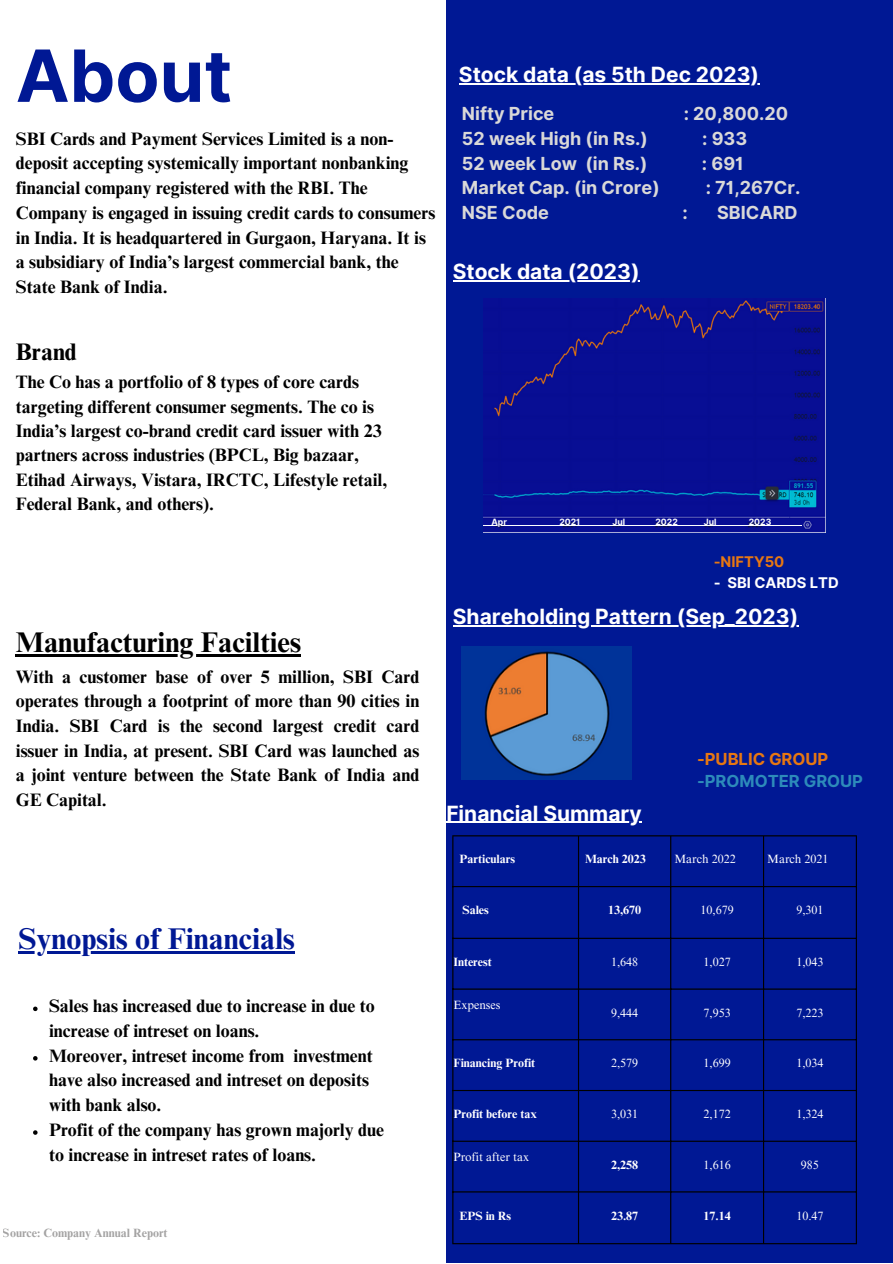
<style>
.page{position:relative;width:893px;height:1264px;background:#fff}
.page>*{position:absolute;margin:0;border:0;box-sizing:border-box;transform-origin:0 0}
.t1{font:700 72px "Inter";color:#001894}
.t2{font:700 30px "Times NRMT Pro";color:#001894}
.t3{font:700 28.5px "Times NRMT Pro";color:#000}
.t4{font:700 24px "Times NRMT Pro";color:#000}
.t5{font:700 21px "Inter";color:#fff}
.t6{font:700 18px/24.8px "Times NRMT Pro";color:#000}
.t7{font:700 18px "Inter";color:#dad9d8}
.t8{font:700 16.65px "Inter";color:#2d8bba}
.t9{font:700 16.65px "Inter";color:#e77712}
.t10{font:700 14.7px "Inter";color:#fff}
.t11{font:700 14.7px "Inter";color:#e77712}
.t12{font:12px "Times NRMT Pro";color:#fff}
.t13{font:700 12px "Times NRMT Pro";color:#fff}
.t14{font:700 12px "Times NRMT Pro";color:#444242}
.t15{font:700 8.7px "Inter";color:#fff}
</style>
<div class="page">
<div style="left:446px;top:0;width:446px;height:1262px;background:#001894"></div>
<hr style="left:452px;top:836px;width:1px;height:407px;background:#000">
<hr style="left:578px;top:836px;width:1px;height:407px;background:#000">
<hr style="left:670px;top:836px;width:1px;height:407px;background:#000">
<hr style="left:763px;top:836px;width:1px;height:407px;background:#000">
<hr style="left:855px;top:836px;width:1px;height:407px;background:#000">
<hr style="left:452px;top:835px;width:404px;height:1px;background:#000">
<hr style="left:452px;top:886px;width:404px;height:1px;background:#000">
<hr style="left:452px;top:937px;width:404px;height:1px;background:#000">
<hr style="left:452px;top:988px;width:404px;height:1px;background:#000">
<hr style="left:452px;top:1039px;width:404px;height:1px;background:#000">
<hr style="left:452px;top:1089px;width:404px;height:2px;background:#000">
<hr style="left:452px;top:1140px;width:404px;height:1px;background:#000">
<hr style="left:452px;top:1191px;width:404px;height:1px;background:#000">
<hr style="left:452px;top:1243px;width:404px;height:1px;background:#000">
<img style="left:462px;top:646px;width:169px;height:133px">
<div style="left:483px;top:298px;width:342px;height:234px;background:#080e94"></div>
<hr style="left:459px;top:83px;width:300px;height:1px;background:#fff">
<hr style="left:16px;top:654px;width:285px;height:2px;background:#000">
<hr style="left:453px;top:280px;width:186px;height:1px;background:#fff">
<hr style="left:453px;top:625px;width:345px;height:1px;background:#fff">
<hr style="left:446px;top:821px;width:196px;height:1px;background:#fff">
<hr style="left:18px;top:951px;width:277px;height:2px;background:#001894">
<svg style="left:33px;top:1006px;width:5px;height:5px"></svg>
<svg style="left:33px;top:1056px;width:5px;height:4px"></svg>
<svg style="left:33px;top:1130px;width:5px;height:4px"></svg>
<svg style="left:483px;top:525px;width:24px;height:1px"></svg>
<hr style="left:507px;top:525px;width:52px;height:1px;background:#fff">
<svg style="left:559px;top:525px;width:21px;height:1px"></svg>
<hr style="left:580px;top:525px;width:32px;height:1px;background:#fff">
<svg style="left:612px;top:525px;width:13px;height:1px"></svg>
<hr style="left:625px;top:525px;width:30px;height:1px;background:#fff">
<svg style="left:655px;top:525px;width:61px;height:1px"></svg>
<hr style="left:716px;top:525px;width:32px;height:1px;background:#fff">
<svg style="left:748px;top:525px;width:23px;height:1px"></svg>
<hr style="left:771px;top:525px;width:30px;height:1px;background:#fff">
<p class="t1" style="left:16px;top:33px;width:218px">About</p>
<p class="t6" style="left:16px;top:128px;width:421px">SBI Cards and Payment Services Limited is a non&shy;deposit accepting systemically important nonbanking financial company registered with the RBI. The Company is engaged in issuing credit cards to consumers in India. It is headquartered in Gurgaon, Haryana. It is a subsidiary of India’s largest commercial bank, the State Bank of India.</p>
<p class="t5" style="left:459px;top:62px;width:302px">Stock data (as 5th Dec 2023)</p>
<p class="t7" style="left:462px;top:103px;width:94px">Nifty Price</p>
<p class="t7" style="left:683px;top:103px;width:106px">: 20,800.20</p>
<p class="t7" style="left:462px;top:128px;width:187px">52 week High (in Rs.)</p>
<p class="t7" style="left:702px;top:128px;width:47px">: 933</p>
<p class="t7" style="left:462px;top:152px;width:187px">52 week Low (in Rs.)</p>
<p class="t7" style="left:702px;top:152px;width:43px">: 691</p>
<p class="t7" style="left:462px;top:177px;width:199px">Market Cap. (in Crore)</p>
<p class="t7" style="left:705px;top:177px;width:96px">: 71,267Cr.</p>
<p class="t7" style="left:462px;top:202px;width:88px">NSE Code</p>
<p class="t7" style="left:682px;top:202px;width:7px">:</p>
<p class="t7" style="left:717px;top:202px;width:82px">SBICARD</p>
<p class="t5" style="left:453px;top:259px;width:188px">Stock data (2023)</p>
<p class="t4" style="left:16px;top:342px;width:63px">Brand</p>
<p class="t6" style="left:16px;top:372px;width:373px">The Co has a portfolio of 8 types of core cards targeting different consumer segments. The co is India’s largest co-brand credit card issuer with 23 partners across industries (BPCL, Big bazaar, Etihad Airways, Vistara, IRCTC, Lifestyle retail, Federal Bank, and others).</p>
<p class="t3" style="left:16px;top:631px;width:287px">Manufacturing Facilties</p>
<p class="t6" style="left:16px;top:666px;width:405px;text-align:justify">With a customer base of over 5 million, SBI Card operates through a footprint of more than 90 cities in India. SBI Card is the second largest credit card issuer in India, at present. SBI Card was launched as a joint venture between the State Bank of India and GE Capital.</p>
<p class="t2" style="left:18px;top:927px;width:278px">Synopsis of Financials</p>
<p class="t6" style="left:49px;top:995px;width:327px">Sales has increased due to increase in due to increase of intreset on loans.</p>
<p class="t6" style="left:49px;top:1045px;width:325px">Moreover, intreset income from investment have also increased and intreset on deposits with bank also.</p>
<p class="t6" style="left:49px;top:1119px;width:336px">Profit of the company has grown majorly due to increase in intreset rates of loans.</p>
<p class="t14" style="left:3px;top:1228px;width:166px">Source: Company Annual Report</p>
<p class="t15" style="left:491px;top:516px;width:17px">Apr</p>
<p class="t15" style="left:559px;top:516px;width:22px">2021</p>
<p class="t15" style="left:612px;top:516px;width:14px">Jul</p>
<p class="t15" style="left:655px;top:516px;width:24px">2022</p>
<p class="t15" style="left:704px;top:516px;width:14px">Jul</p>
<p class="t15" style="left:748px;top:516px;width:24px">2023</p>
<p class="t11" style="left:713px;top:553px;width:72px">-NIFTY50</p>
<p class="t10" style="left:713px;top:573px;width:127px">- SBI CARDS LTD</p>
<p class="t5" style="left:453px;top:604px;width:347px">Shareholding Pattern (Sep_2023)</p>
<p class="t5" style="left:446px;top:800px;width:197px">Financial Summary</p>
<p class="t9" style="left:697px;top:748px;width:133px">-PUBLIC GROUP</p>
<p class="t8" style="left:697px;top:771px;width:167px">-PROMOTER GROUP</p>
<p class="t13" style="left:459px;top:854px;width:57px">Particulars</p>
<p class="t13" style="left:585px;top:854px;width:62px">March 2023</p>
<p class="t12" style="left:674px;top:854px;width:63px">March 2022</p>
<p class="t12" style="left:767px;top:854px;width:63px">March 2021</p>
<p class="t13" style="left:462px;top:905px;width:28px">Sales</p>
<p class="t13" style="left:608px;top:905px;width:35px">13,670</p>
<p class="t12" style="left:700px;top:905px;width:35px">10,679</p>
<p class="t12" style="left:796px;top:905px;width:29px">9,301</p>
<p class="t13" style="left:453px;top:957px;width:40px">Interest</p>
<p class="t12" style="left:611px;top:957px;width:29px">1,648</p>
<p class="t12" style="left:703px;top:957px;width:29px">1,027</p>
<p class="t12" style="left:796px;top:957px;width:29px">1,043</p>
<p class="t12" style="left:453px;top:1000px;width:48px">Expenses</p>
<p class="t12" style="left:611px;top:1008px;width:29px">9,444</p>
<p class="t12" style="left:703px;top:1008px;width:29px">7,953</p>
<p class="t12" style="left:796px;top:1008px;width:29px">7,223</p>
<p class="t13" style="left:453px;top:1058px;width:83px">Financing Profit</p>
<p class="t12" style="left:611px;top:1058px;width:29px">2,579</p>
<p class="t12" style="left:703px;top:1058px;width:29px">1,699</p>
<p class="t12" style="left:796px;top:1058px;width:29px">1,034</p>
<p class="t13" style="left:453px;top:1109px;width:85px">Profit before tax</p>
<p class="t12" style="left:611px;top:1109px;width:29px">3,031</p>
<p class="t12" style="left:703px;top:1109px;width:29px">2,172</p>
<p class="t12" style="left:796px;top:1109px;width:29px">1,324</p>
<p class="t12" style="left:453px;top:1152px;width:77px">Profit after tax</p>
<p class="t13" style="left:611px;top:1160px;width:29px">2,258</p>
<p class="t12" style="left:703px;top:1160px;width:29px">1,616</p>
<p class="t12" style="left:800px;top:1160px;width:19px">985</p>
<p class="t13" style="left:459px;top:1210px;width:53px">EPS in Rs</p>
<p class="t13" style="left:611px;top:1210px;width:29px">23.87</p>
<p class="t13" style="left:703px;top:1210px;width:29px">17.14</p>
<p class="t12" style="left:796px;top:1210px;width:29px">10.47</p>
</div>
